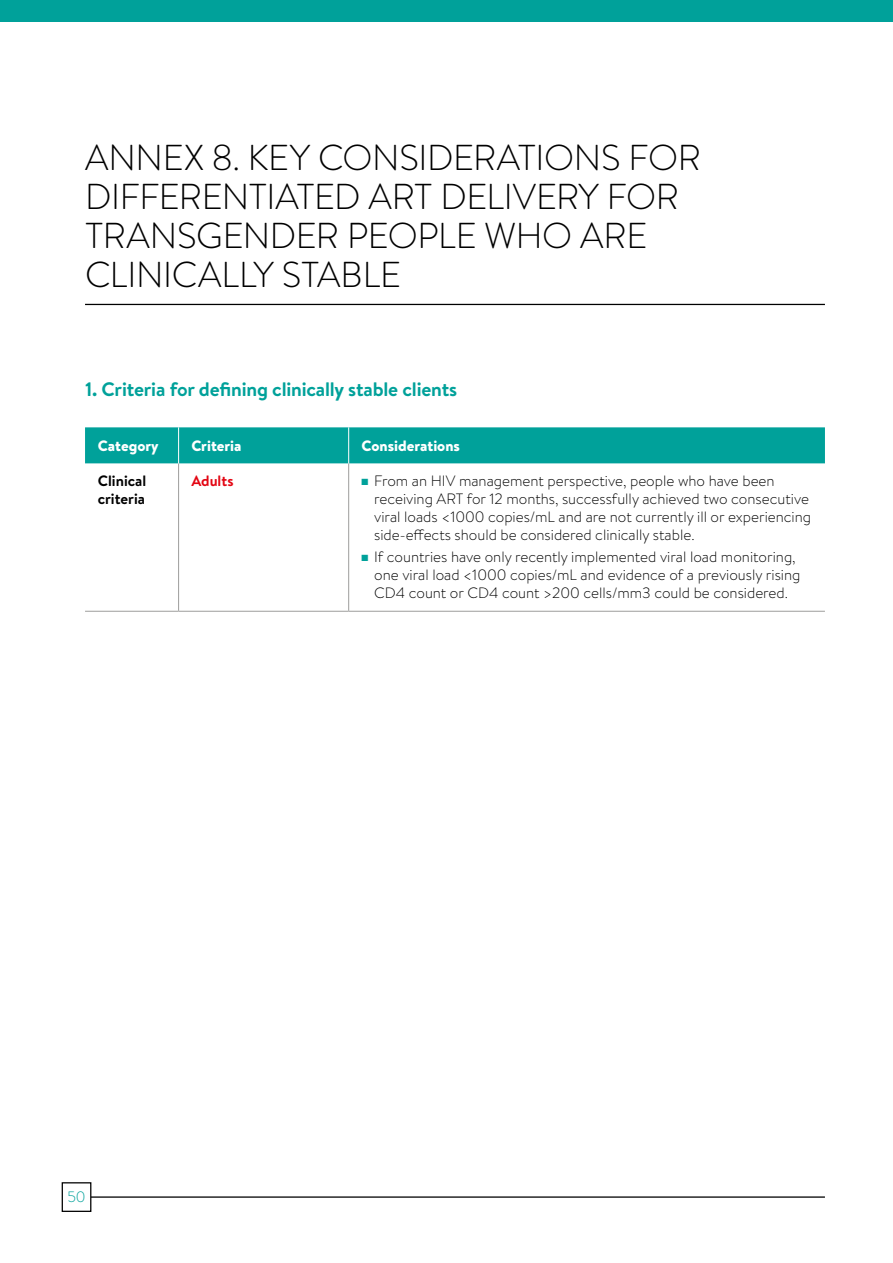
<style>
.page{position:relative;width:893px;height:1263px;background:#fff}
.page>*{position:absolute;margin:0;border:0;box-sizing:border-box;transform-origin:0 0}
.t1{font:300 36px/39px "Brandon Text";letter-spacing:-.01em;color:#000}
.t2{font:700 19.5px "Brandon Text";letter-spacing:-.01em;color:#00a19a}
.t3{font:300 15px/18px "Brandon Text";color:#000}
.t4{font:900 15px "Brandon Text";color:#fff}
.t5{font:700 15px/18px "Brandon Text";color:#000}
.t6{font:700 15px "Brandon Text";color:#e30613}
.t7{font:300 15px "Brandon Text";color:#00a19a}
.s1{color:#00a19a}
</style>
<div class="page">
<div style="left:0;top:0;width:893px;height:21px;background:#00a19a"></div>
<hr style="left:85px;top:304px;width:740px;height:1px;background:#000">
<div style="left:85px;top:427px;width:740px;height:36px;background:#00a19a"></div>
<hr style="left:178px;top:463px;width:1px;height:148px;background:#9d9d9c">
<hr style="left:348px;top:463px;width:1px;height:148px;background:#9d9d9c">
<hr style="left:85px;top:611px;width:94px;height:1px;background:#9d9d9c">
<hr style="left:179px;top:611px;width:170px;height:1px;background:#9d9d9c">
<hr style="left:349px;top:611px;width:476px;height:1px;background:#9d9d9c">
<hr style="left:178px;top:427px;width:1px;height:36px;background:#fff">
<hr style="left:348px;top:427px;width:1px;height:36px;background:#fff">
<hr style="left:85px;top:1196px;width:740px;height:2px;background:#000">
<div style="left:62px;top:1183px;width:29px;height:28px;background:#fff"></div>
<div style="left:62px;top:1182px;width:29px;height:30px;border:1px solid #000"></div>
<h1 class="t1" style="left:85px;top:137px;width:617px">ANNEX 8. KEY CONSIDERATIONS FOR<br>DIFFERENTIATED ART DELIVERY FOR<br>TRANSGENDER PEOPLE WHO ARE<br>CLINICALLY STABLE</h1>
<h2 class="t2" style="left:85px;top:375px;width:374px">1. Criteria for defining clinically stable clients</h2>
<p class="t4" style="left:98px;top:435px;width:62px">Category</p>
<p class="t4" style="left:191px;top:435px;width:52px">Criteria</p>
<p class="t4" style="left:361px;top:435px;width:100px">Considerations</p>
<p class="t5" style="left:98px;top:472px;width:50px">Clinical criteria</p>
<p class="t6" style="left:191px;top:471px;width:44px">Adults</p>
<p class="t3" style="left:374px;top:471px;width:438px;text-indent:-13px"><span class="s1">■</span> From an HIV management perspective, people who have been receiving ART for 12 months, successfully achieved two consecutive viral loads &lt;1000 copies/mL and are not currently ill or experiencing side-effects should be considered clinically stable.</p>
<p class="t3" style="left:374px;top:548px;width:428px;text-indent:-13px"><span class="s1">■</span> If countries have only recently implemented viral load monitoring, one viral load &lt;1000 copies/mL and evidence of a previously rising<br>CD4 count or CD4 count &gt;200 cells/mm3 could be considered.</p>
<p class="t7" style="left:67px;top:1187px;width:20px">50</p>
</div>
